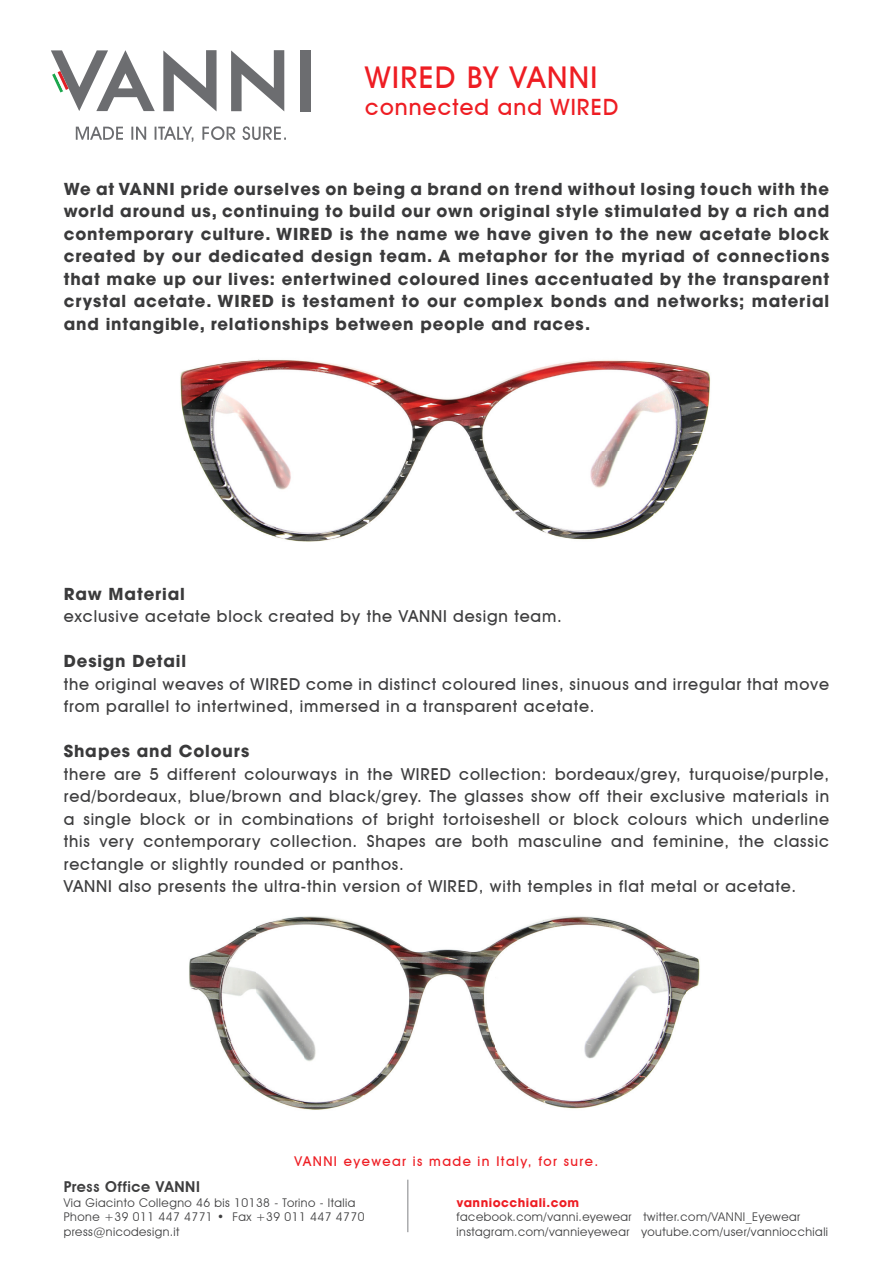
<style>
.page{position:relative;width:893px;height:1263px;background:#fff}
.page>*{position:absolute;margin:0;border:0;box-sizing:border-box;transform-origin:0 0}
.t1{font:500 30px "Avant Garde IT Cby BT";letter-spacing:.05em;color:#ee1d23}
.t2{font:500 22.5px "Avant Garde IT Cby BT";letter-spacing:.05em;color:#ee1d23}
.t3{font:500 16.5px/22.5px "Avant Garde IT Cby BT";letter-spacing:.05em;color:#3e3e3f}
.t4{font:700 16.5px/22.5px "Avant Garde LT";letter-spacing:.05em;color:#3a3a3b;text-align:justify}
.t5{font:600 15px "Avant Garde IT Cby BT";letter-spacing:.04em;color:#3e3e3f}
.t6{font:500 13.5px "Avant Garde IT Cby BT";letter-spacing:.105em;color:#ee1d23}
.t7{font:12px/14.4px "Avant Garde IT Cby BT";letter-spacing:.04em;color:#3e3e3f}
.t8{font:700 12px "Avant Garde LT";letter-spacing:.04em;color:#ee1d23}
</style>
<div class="page">
<hr style="left:407px;top:1180px;width:1px;height:52px;background:#808285">
<svg style="left:76px;top:126px;width:210px;height:16px"></svg>
<svg style="left:51px;top:50px;width:104px;height:61px"></svg>
<svg style="left:163px;top:50px;width:54px;height:61px"></svg>
<svg style="left:231px;top:50px;width:53px;height:61px"></svg>
<div style="left:300px;top:50px;width:10px;height:61px;background:#6c6d70"></div>
<img style="left:189px;top:916px;width:511px;height:194px">
<img style="left:180px;top:359px;width:531px;height:183px">
<h1 class="t1" style="left:365px;top:59px;width:234px">WIRED BY VANNI</h1>
<h2 class="t2" style="left:365px;top:93px;width:254px">connected and WIRED</h2>
<p class="t4" style="left:64px;top:177px;width:767px">We at VANNI pride ourselves on being a brand on trend without losing touch with the world around us, continuing to build our own original style stimulated by a rich and contemporary culture. WIRED is the name we have given to the new acetate block created by our dedicated design team. A metaphor for the myriad of connections that make up our lives: entertwined coloured lines accentuated by the transparent crystal acetate. WIRED is testament to our complex bonds and networks; material and intangible, relationships between people and races.</p>
<p class="t4" style="left:64px;top:582px;width:123px">Raw Material</p>
<p class="t3" style="left:64px;top:605px;width:500px">exclusive acetate block created by the VANNI design team.</p>
<p class="t4" style="left:64px;top:650px;width:124px">Design Detail</p>
<p class="t3" style="left:64px;top:673px;width:767px">the original weaves of WIRED come in distinct coloured lines, sinuous and irregular that move from parallel to intertwined, immersed in a transparent acetate.</p>
<p class="t4" style="left:64px;top:740px;width:187px">Shapes and Colours</p>
<p class="t3" style="left:64px;top:763px;width:767px">there are 5 different colourways in the WIRED collection: bordeaux/grey, turquoise/purple, red/bordeaux, blue/brown and black/grey. The glasses show off their exclusive materials in a single block or in combinations of bright tortoiseshell or block colours which underline this very contemporary collection. Shapes are both masculine and feminine, the classic rectangle or slightly rounded or panthos.<br>VANNI also presents the ultra-thin version of WIRED, with temples in flat metal or acetate.</p>
<p class="t6" style="left:294px;top:1153px;width:305px">VANNI eyewear is made in Italy, for sure.</p>
<p class="t8" style="left:456px;top:1195px;width:124px">vanniocchiali.com</p>
<p class="t7" style="left:456px;top:1210px;width:373px">facebook.com/vanni.eyewear twitter.com/VANNI_Eyewear instagram.com/vannieyewear youtube.com/user/vanniocchiali</p>
<p class="t5" style="left:64px;top:1178px;width:138px">Press Office VANNI</p>
<p class="t7" style="left:64px;top:1195px;width:302px">Via Giacinto Collegno 46 bis 10138 - Torino - Italia<br>Phone +39 011 447 4771 • Fax +39 011 447 4770 press@nicodesign.it</p>
</div>
